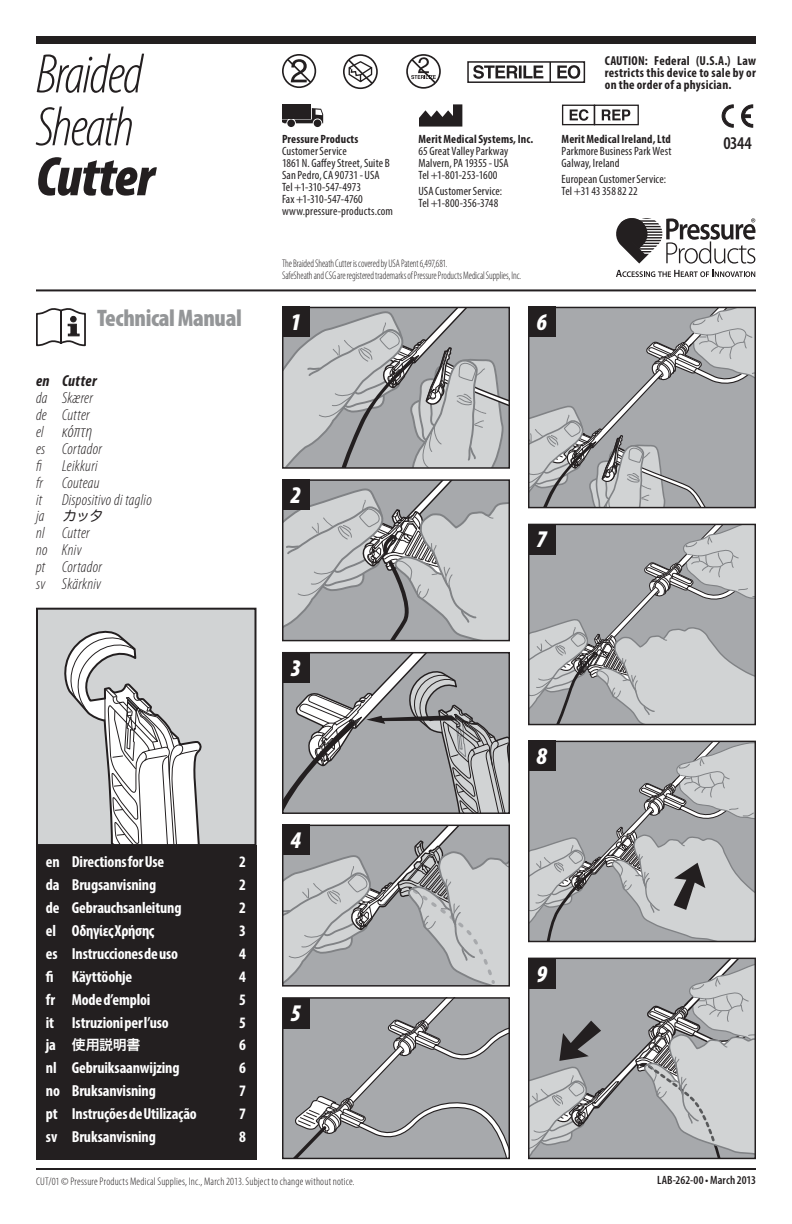
<style>
.page{position:relative;width:792px;height:1224px;background:#fff}
.page>*{position:absolute;margin:0;border:0;box-sizing:border-box;transform-origin:0 0}
.t1{font:italic 300 condensed 56px/52.8px "Myriad Pro";letter-spacing:-.03em;color:#231f20}
.t2{font:italic 900 condensed 56px "Myriad Pro";letter-spacing:-.01em;color:#231f20}
.t3{font:900 condensed 24px "Myriad Pro";letter-spacing:-.015em;color:#949698}
.t4{font:italic 900 condensed 24px "Myriad Pro";color:#fff}
.t5{font:italic 300 condensed 18px "Myriad Pro";letter-spacing:.015em;color:#231f20}
.t6{font:600 condensed 18px "Myriad Pro";color:#231f20}
.t7{font:700 condensed 16px "Myriad Pro";letter-spacing:-.01em;color:#fff}
.t8{font:italic 300 condensed 16px/16.8px "Myriad Pro";letter-spacing:.015em;color:#231f20}
.t9{font:italic condensed 16px "Myriad Pro";letter-spacing:.01em;color:#231f20}
.t10{font:italic 700 condensed 16px "Myriad Pro";letter-spacing:.025em;color:#231f20}
.t11{font:italic 900 condensed 16px "Myriad Pro";color:#231f20}
.t12{font:14px "Hira Kaku Pro W6";letter-spacing:-.03em;color:#fff}
.t13{font:italic 14px "Hira Maru Pro N W4";color:#231f20}
.t14{font:700 condensed 13px/12px "Myriad Pro";letter-spacing:.02em;color:#231f20;text-align:justify}
.t15{font:condensed 12px/12px "Myriad Pro";letter-spacing:.01em;color:#231f20}
.t16{font:700 condensed 12px "Myriad Pro";letter-spacing:.015em;color:#231f20}
.t17{font:600 condensed 12px "Myriad Pro";letter-spacing:.005em;color:#231f20}
.t18{font:300 condensed 11px/12px "Myriad Pro";color:#231f20;scale:.9 1}
.t19{font:300 condensed 11px "Myriad Pro";letter-spacing:.02em;color:#231f20}
.s1{font-size:16px}
.s2{font-family:"Myriad Pro";font-weight:300;font-stretch:condensed;font-size:16px}
.s3{font-family:"Myriad Pro";font-weight:700;font-stretch:condensed;font-size:16px}
</style>
<div class="page">
<hr style="left:36px;top:1168px;width:720px;height:2px;background:#231f20">
<svg style="left:36px;top:607px;width:221px;height:240px"></svg>
<div style="left:36px;top:36px;width:720px;height:8px;background:#231f20"></div>
<svg style="left:36px;top:308px;width:50px;height:38px"></svg>
<div style="left:36px;top:845px;width:220px;height:314px;background:#231f20"></div>
<div style="left:282px;top:54px;width:34px;height:34px;border:2px solid #231f20;border-radius:50%"></div>
<svg style="left:285px;top:57px;width:28px;height:28px"></svg>
<div style="left:467px;top:61px;width:118px;height:22px;border:2px solid #231f20"></div>
<hr style="left:549px;top:62px;width:2px;height:20px;background:#231f20">
<svg style="left:473px;top:65px;width:70px;height:14px"></svg>
<svg style="left:557px;top:65px;width:23px;height:14px"></svg>
<div style="left:343px;top:54px;width:35px;height:35px;border:2px solid #231f20;border-radius:50%"></div>
<svg style="left:346px;top:58px;width:28px;height:28px"></svg>
<div style="left:406px;top:54px;width:35px;height:35px;border:2px solid #231f20;border-radius:50%"></div>
<svg style="left:410px;top:57px;width:28px;height:28px"></svg>
<svg style="left:722px;top:104px;width:12px;height:24px"></svg>
<svg style="left:741px;top:104px;width:12px;height:24px"></svg>
<svg style="left:419px;top:104px;width:43px;height:23px"></svg>
<div style="left:282px;top:105px;width:28px;height:14px;background:#231f20"></div>
<div style="left:314px;top:119px;width:7px;height:8px;background:#231f20;border-radius:50%"></div>
<svg style="left:294px;top:108px;width:29px;height:15px"></svg>
<svg style="left:282px;top:119px;width:6px;height:4px"></svg>
<div style="left:287px;top:119px;width:8px;height:8px;background:#231f20;border-radius:50%"></div>
<div style="left:562px;top:105px;width:33px;height:20px;border:1px solid #231f20"></div>
<div style="left:594px;top:105px;width:45px;height:20px;border:1px solid #231f20"></div>
<svg style="left:570px;top:109px;width:18px;height:12px"></svg>
<svg style="left:602px;top:109px;width:28px;height:11px"></svg>
<hr style="left:36px;top:289px;width:720px;height:2px;background:#231f20">
<svg style="left:616px;top:270px;width:139px;height:7px"></svg>
<svg style="left:616px;top:218px;width:140px;height:46px"></svg>
<svg style="left:284px;top:654px;width:224px;height:158px;background:#a3a4a7"></svg>
<div style="left:282px;top:652px;width:228px;height:162px;border:1px solid #231f20"></div>
<svg style="left:284px;top:827px;width:224px;height:158px;background:#b3b5b7"></svg>
<div style="left:282px;top:825px;width:228px;height:162px;border:1px solid #231f20"></div>
<svg style="left:530px;top:743px;width:224px;height:197px;background:#afb1b3"></svg>
<div style="left:528px;top:741px;width:228px;height:201px;border:1px solid #231f20"></div>
<svg style="left:530px;top:960px;width:224px;height:197px;background:#aeafb1"></svg>
<div style="left:528px;top:958px;width:228px;height:201px;border:1px solid #231f20"></div>
<svg style="left:284px;top:999px;width:224px;height:158px;background:#a5a6a9"></svg>
<div style="left:282px;top:997px;width:228px;height:162px;border:1px solid #231f20"></div>
<svg style="left:530px;top:309px;width:224px;height:197px;background:#abadaf"></svg>
<div style="left:528px;top:307px;width:228px;height:201px;border:1px solid #231f20"></div>
<svg style="left:530px;top:526px;width:224px;height:197px;background:#b2b4b6"></svg>
<div style="left:528px;top:524px;width:228px;height:201px;border:1px solid #231f20"></div>
<svg style="left:284px;top:309px;width:224px;height:158px;background:#b4b5b7"></svg>
<div style="left:282px;top:307px;width:228px;height:162px;border:1px solid #231f20"></div>
<svg style="left:284px;top:481px;width:224px;height:158px;background:#b6b8ba"></svg>
<div style="left:282px;top:479px;width:228px;height:162px;border:1px solid #231f20"></div>
<div style="left:282px;top:307px;width:28px;height:30px;background:#231f20"></div>
<div style="left:282px;top:480px;width:28px;height:30px;background:#231f20"></div>
<div style="left:282px;top:652px;width:28px;height:31px;background:#231f20"></div>
<div style="left:282px;top:824px;width:28px;height:31px;background:#231f20"></div>
<div style="left:282px;top:998px;width:28px;height:30px;background:#231f20"></div>
<div style="left:528px;top:307px;width:28px;height:30px;background:#231f20"></div>
<div style="left:528px;top:524px;width:28px;height:30px;background:#231f20"></div>
<div style="left:528px;top:741px;width:28px;height:30px;background:#231f20"></div>
<div style="left:528px;top:958px;width:28px;height:31px;background:#231f20"></div>
<h1 class="t1" style="left:36px;top:47px;width:108px">Braided<br>Sheath</h1>
<h1 class="t2" style="left:36px;top:141px;width:120px">Cutter</h1>
<h2 class="t3" style="left:97px;top:303px;width:146px">Technical Manual</h2>
<h3 class="t10" style="left:36px;top:371px;width:62px">en Cutter</h3>
<h3 class="t8" style="left:36px;top:390px;width:59px">da Skærer de Cutter</h3>
<h3 class="t5" style="left:36px;top:420px;width:58px"><span class="s1">el</span> κόπτη</h3>
<h3 class="t8" style="left:36px;top:440px;width:68px">es Cortador fi</h3>
<h3 class="t8" style="left:36px;top:457px;width:117px;text-indent:26px">Leikkuri<br>fr Couteau<br>it Dispositivo di taglio</h3>
<p class="t13" style="left:36px;top:504px;width:72px"><span class="s2">ja</span> カッタ</p>
<h3 class="t8" style="left:36px;top:525px;width:68px">nl Cutter no Kniv<br>pt Cortador sv Skärkniv</h3>
<p class="t14" style="left:605px;top:54px;width:153px">CAUTION: Federal (U.S.A.) Law restricts this device to sale by or on the order of a physician.</p>
<p class="t16" style="left:282px;top:131px;width:78px">Pressure Products</p>
<p class="t15" style="left:282px;top:145px;width:112px">Customer Service<br>1861 N. Gaffey Street, Suite B<br>San Pedro, CA 90731 - USA<br>Tel +1-310-547-4973<br>Fax +1-310-547-4760 www.pressure-products.com</p>
<p class="t16" style="left:418px;top:131px;width:116px">Merit Medical Systems, Inc.</p>
<p class="t15" style="left:418px;top:145px;width:92px;text-align:justify">65 Great Valley Parkway Malvern, PA 19355 - USA Tel +1-801-253-1600</p>
<p class="t15" style="left:418px;top:185px;width:85px">USA Customer Service:<br>Tel +1-800-356-3748</p>
<p class="t16" style="left:562px;top:131px;width:111px">Merit Medical Ireland, Ltd</p>
<p class="t15" style="left:562px;top:145px;width:111px">Parkmore Business Park West<br>Galway, Ireland</p>
<p class="t15" style="left:562px;top:173px;width:106px">European Customer Service:<br>Tel +31 43 358 82 22</p>
<p class="t18" style="left:282px;top:257px;width:267px">The Braided Sheath Cutter is covered by USA Patent 6,497,681.<br>SafeSheath and CSG are registered trademarks of Pressure Products Medical Supplies, Inc.</p>
<h2 class="t4" style="left:291px;top:307px;width:12px">1</h2>
<h2 class="t4" style="left:537px;top:307px;width:12px">6</h2>
<h3 class="t6" style="left:723px;top:132px;width:30px">0344</h3>
<h2 class="t4" style="left:291px;top:480px;width:12px">2</h2>
<h2 class="t4" style="left:291px;top:652px;width:12px">3</h2>
<h2 class="t4" style="left:291px;top:824px;width:12px">4</h2>
<h2 class="t4" style="left:537px;top:524px;width:12px">7</h2>
<h2 class="t4" style="left:537px;top:741px;width:12px">8</h2>
<h3 class="t7" style="left:46px;top:852px;width:120px">en Directions for Use</h3>
<h3 class="t7" style="left:239px;top:852px;width:8px">2</h3>
<h3 class="t7" style="left:46px;top:875px;width:112px">da Brugsanvisning</h3>
<h3 class="t7" style="left:239px;top:875px;width:8px">2</h3>
<h3 class="t7" style="left:46px;top:898px;width:137px">de Gebrauchsanleitung</h3>
<h3 class="t7" style="left:239px;top:898px;width:8px">2</h3>
<h3 class="t7" style="left:46px;top:921px;width:110px">el Οδηγίες Χρήσης</h3>
<h3 class="t7" style="left:239px;top:921px;width:8px">3</h3>
<h3 class="t7" style="left:46px;top:944px;width:134px">es Instrucciones de uso</h3>
<h3 class="t7" style="left:239px;top:944px;width:8px">4</h3>
<h3 class="t7" style="left:46px;top:966px;width:88px">fi Käyttöohje</h3>
<h3 class="t7" style="left:239px;top:966px;width:8px">4</h3>
<h3 class="t7" style="left:46px;top:989px;width:106px">fr Mode d’emploi</h3>
<h3 class="t7" style="left:239px;top:989px;width:8px">5</h3>
<h3 class="t7" style="left:46px;top:1012px;width:124px">it Istruzioni per l’uso</h3>
<h3 class="t7" style="left:239px;top:1012px;width:8px">5</h3>
<p class="t12" style="left:46px;top:1032px;width:96px"><span class="s3">ja</span> 使用説明書</p>
<h3 class="t7" style="left:239px;top:1035px;width:8px">6</h3>
<h3 class="t7" style="left:46px;top:1058px;width:135px">nl Gebruiksaanwijzing</h3>
<h3 class="t7" style="left:239px;top:1058px;width:8px">6</h3>
<h3 class="t7" style="left:46px;top:1081px;width:112px">no Bruksanvisning</h3>
<h3 class="t7" style="left:239px;top:1081px;width:8px">7</h3>
<h3 class="t7" style="left:46px;top:1104px;width:152px">pt Instruções de Utilização</h3>
<h3 class="t7" style="left:239px;top:1104px;width:8px">7</h3>
<h3 class="t7" style="left:46px;top:1127px;width:112px">sv Bruksanvisning</h3>
<h3 class="t7" style="left:239px;top:1127px;width:8px">8</h3>
<p class="t19" style="left:36px;top:1175px;width:320px">CUT/01 © Pressure Products Medical Supplies, Inc., March 2013. Subject to change without notice.</p>
<h2 class="t4" style="left:537px;top:958px;width:12px">9</h2>
<h2 class="t4" style="left:291px;top:998px;width:12px">5</h2>
<p class="t17" style="left:657px;top:1173px;width:100px">LAB-262-00 • March 2013</p>
<h3 class="t9" style="left:36px;top:1175px;width:107px">Braided Sheath Cutter</h3>
<h3 class="t11" style="left:749px;top:1174px;width:9px">1</h3>
</div>
